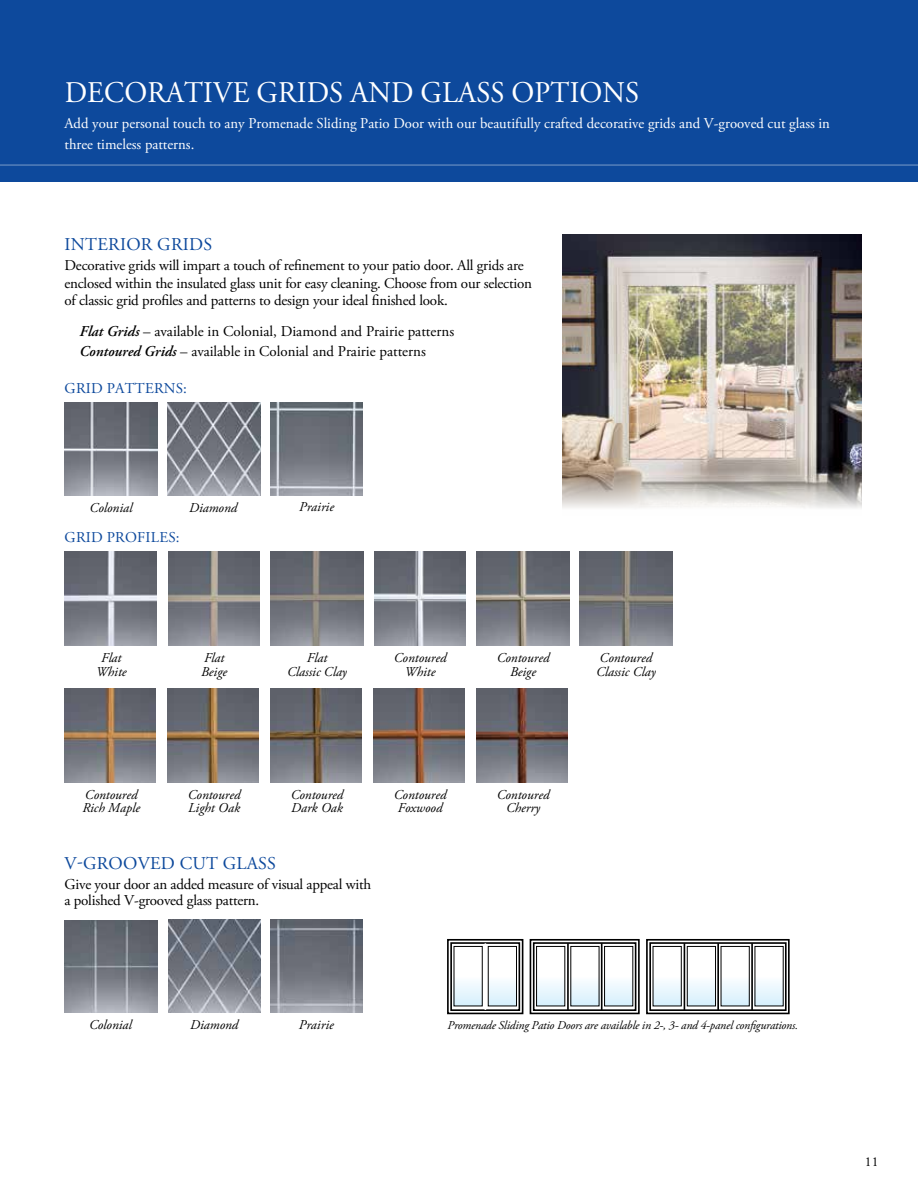
<style>
.page{position:relative;width:918px;height:1188px;background:#fff}
.page>*{position:absolute;margin:0;border:0;box-sizing:border-box;transform-origin:0 0}
.t1{font:30px "Adobe Garamond Pro";letter-spacing:.005em;color:#fff;scale:.96 1}
.t2{font:18px "Adobe Garamond Pro";letter-spacing:.015em;color:#0d499c}
.t3{font:15px/17.2px "Adobe Garamond Pro";letter-spacing:-.015em;color:#000}
.t4{font:15px/21px "Adobe Garamond Pro";color:#fff}
.t5{font:15px "Adobe Garamond Pro";letter-spacing:.015em;color:#0d499c}
.t6{font:italic 13.5px/13.5px "Adobe Garamond Pro";color:#000}
.t7{font:13.5px "Adobe Garamond Pro";color:#000}
.t8{font:italic 12px "Adobe Garamond Pro";letter-spacing:-.015em;color:#000}
.s1{font-weight:600;font-style:italic}
</style>
<div class="page">
<div style="left:0;top:0;width:918px;height:182px;background:#0d499c"></div>
<hr style="left:0;top:164px;width:918px;height:2px;background:#5580ba">
<img style="left:562px;top:235px;width:300px;height:273px">
<img style="left:271px;top:402px;width:91px;height:94px">
<img style="left:168px;top:402px;width:92px;height:94px">
<img style="left:64px;top:402px;width:93px;height:94px">
<img style="left:64px;top:552px;width:93px;height:93px">
<img style="left:168px;top:552px;width:92px;height:93px">
<img style="left:270px;top:552px;width:93px;height:93px">
<img style="left:64px;top:688px;width:92px;height:94px">
<img style="left:167px;top:688px;width:92px;height:94px">
<img style="left:270px;top:688px;width:92px;height:94px">
<img style="left:374px;top:552px;width:92px;height:93px">
<img style="left:476px;top:552px;width:93px;height:93px">
<img style="left:373px;top:688px;width:92px;height:94px">
<img style="left:476px;top:688px;width:92px;height:94px">
<img style="left:579px;top:552px;width:93px;height:93px">
<img style="left:168px;top:920px;width:92px;height:92px">
<img style="left:270px;top:920px;width:92px;height:92px">
<img style="left:65px;top:920px;width:92px;height:93px">
<div style="left:447px;top:939px;width:76px;height:75px;border:2px solid #000"></div>
<div style="left:450px;top:942px;width:70px;height:69px;border:2px solid #000"></div>
<div style="left:454px;top:946px;width:28px;height:60px;background:linear-gradient(to bottom,#fff,#e0f3fd)"></div>
<div style="left:454px;top:946px;width:29px;height:60px;border:1px solid #000"></div>
<div style="left:488px;top:946px;width:29px;height:60px;background:linear-gradient(to bottom,#fff,#e0f3fd)"></div>
<div style="left:488px;top:946px;width:29px;height:60px;border:1px solid #000"></div>
<hr style="left:485px;top:943px;width:1px;height:67px;background:#fff">
<div style="left:530px;top:939px;width:110px;height:75px;border:2px solid #000"></div>
<div style="left:533px;top:942px;width:103px;height:69px;border:2px solid #000"></div>
<div style="left:537px;top:946px;width:28px;height:60px;background:linear-gradient(to bottom,#fff,#e0f3fd)"></div>
<div style="left:536px;top:946px;width:29px;height:60px;border:1px solid #000"></div>
<div style="left:571px;top:946px;width:28px;height:60px;background:linear-gradient(to bottom,#fff,#dff3fd)"></div>
<hr style="left:567px;top:943px;width:2px;height:67px;background:#000">
<div style="left:605px;top:946px;width:28px;height:60px;background:linear-gradient(to bottom,#fff,#e0f3fd)"></div>
<div style="left:604px;top:946px;width:29px;height:60px;border:1px solid #000"></div>
<hr style="left:601px;top:943px;width:2px;height:67px;background:#000">
<div style="left:646px;top:939px;width:144px;height:75px;border:2px solid #000"></div>
<div style="left:649px;top:942px;width:138px;height:69px;border:2px solid #000"></div>
<div style="left:653px;top:946px;width:28px;height:60px;background:linear-gradient(to bottom,#fff,#e0f3fd)"></div>
<div style="left:653px;top:946px;width:29px;height:60px;border:1px solid #000"></div>
<div style="left:687px;top:946px;width:29px;height:60px;background:linear-gradient(to bottom,#fff,#e0f3fd)"></div>
<div style="left:687px;top:946px;width:29px;height:60px;border:1px solid #000"></div>
<hr style="left:684px;top:943px;width:1px;height:67px;background:#000">
<div style="left:721px;top:946px;width:28px;height:60px;background:linear-gradient(to bottom,#fff,#e0f3fd)"></div>
<div style="left:721px;top:946px;width:29px;height:60px;border:1px solid #000"></div>
<hr style="left:717px;top:943px;width:2px;height:67px;background:#000">
<div style="left:755px;top:946px;width:28px;height:60px;background:linear-gradient(to bottom,#fff,#dff3fd)"></div>
<hr style="left:751px;top:943px;width:2px;height:67px;background:#000">
<h1 class="t1" style="left:65px;top:75px;width:600px">DECORATIVE GRIDS AND GLASS OPTIONS</h1>
<p class="t4" style="left:65px;top:114px;width:767px">Add your personal touch to any Promenade Sliding Patio Door with our beautifully crafted decorative grids and V-grooved cut glass in three timeless patterns.</p>
<p class="t2" style="left:65px;top:234px;width:149px">INTERIOR GRIDS</p>
<p class="t3" style="left:64px;top:258px;width:469px">Decorative grids will impart a touch of refinement to your patio door. All grids are enclosed within the insulated glass unit for easy cleaning. Choose from our selection of classic grid profiles and patterns to design your ideal finished look.</p>
<p class="t3" style="left:79px;top:321px;width:376px;line-height:20.2px"><span class="s1">Flat Grids</span> – available in Colonial, Diamond and Prairie patterns<br><span class="s1">Contoured Grids</span> – available in Colonial and Prairie patterns</p>
<p class="t5" style="left:65px;top:380px;width:124px">GRID PATTERNS:</p>
<p class="t6" style="left:90px;top:501px;width:44px">Colonial</p>
<p class="t6" style="left:189px;top:501px;width:50px">Diamond</p>
<p class="t6" style="left:299px;top:501px;width:36px">Prairie</p>
<p class="t5" style="left:65px;top:528px;width:116px">GRID PROFILES:</p>
<p class="t6" style="left:96px;top:652px;width:32px;text-align:center">Flat<br>White</p>
<p class="t6" style="left:201px;top:652px;width:28px">Flat<br>Beige</p>
<p class="t6" style="left:287px;top:652px;width:61px;text-align:center">Flat<br>Classic Clay</p>
<p class="t6" style="left:394px;top:652px;width:54px;text-align:center">Contoured<br>White</p>
<p class="t6" style="left:497px;top:652px;width:54px;text-align:center">Contoured<br>Beige</p>
<p class="t6" style="left:82px;top:788px;width:59px">Contoured<br>Rich Maple</p>
<p class="t6" style="left:188px;top:788px;width:54px">Contoured<br>Light Oak</p>
<p class="t6" style="left:291px;top:788px;width:54px">Contoured<br>Dark Oak</p>
<p class="t2" style="left:65px;top:853px;width:213px">V-GROOVED CUT GLASS</p>
<p class="t3" style="left:64px;top:876px;width:308px;line-height:16.6px">Give your door an added measure of visual appeal with a polished V-grooved glass pattern.</p>
<p class="t6" style="left:394px;top:788px;width:54px">Contoured<br>Foxwood</p>
<p class="t6" style="left:497px;top:788px;width:54px;text-align:center">Contoured<br>Cherry</p>
<p class="t6" style="left:596px;top:652px;width:61px">Contoured<br>Classic Clay</p>
<p class="t6" style="left:89px;top:1019px;width:44px">Colonial</p>
<p class="t6" style="left:190px;top:1019px;width:50px">Diamond</p>
<p class="t6" style="left:299px;top:1019px;width:36px">Prairie</p>
<p class="t8" style="left:448px;top:1018px;width:352px">Promenade Sliding Patio Doors are available in 2-, 3- and 4-panel configurations.</p>
<p class="t7" style="left:865px;top:1154px;width:15px">11</p>
</div>
